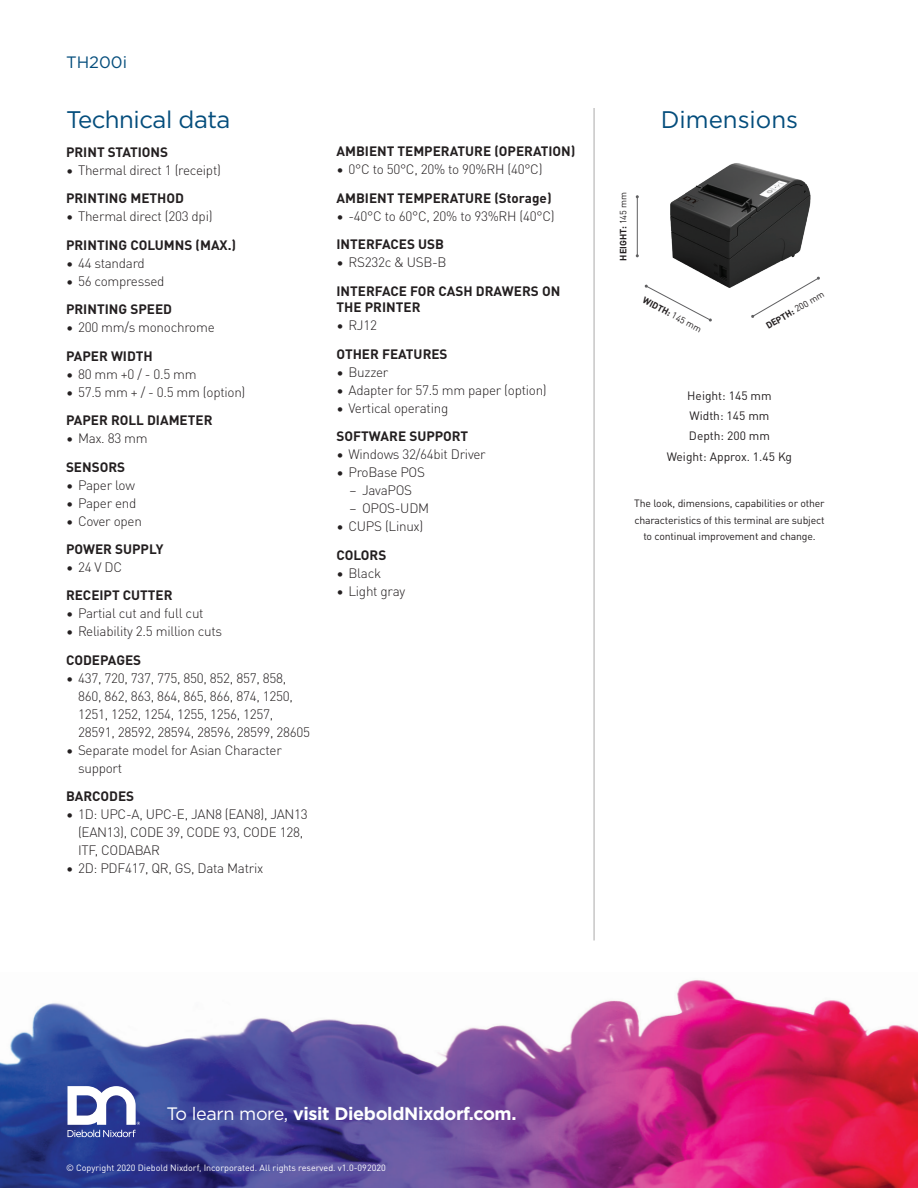
<style>
.page{position:relative;width:918px;height:1188px;background:#fff}
.page>*{position:absolute;margin:0;border:0;box-sizing:border-box;transform-origin:0 0}
.t1{font:24px "Gotham";letter-spacing:-.02em;color:#044d7c}
.t2{font:24px "Gotham";color:#044d7c}
.t3{font:700 18px "Gotham";letter-spacing:-.02em;color:#fff}
.t4{font:16.5px "Gotham";color:#044d7c}
.t5{font:300 13.5px/18px "DIN Pro";letter-spacing:-.02em;color:#231f20}
.t6{font:700 13.5px/16.5px "DIN Pro";color:#231f20}
.t7{font:12px/20.4px "DIN Pro";color:#231f20;text-align:center}
.t8{font:10.5px/16.5px "DIN Pro";letter-spacing:-.015em;color:#231f20;text-align:center}
.t9{font:700 9.15px "DIN Pro";color:#231f20}
.t10{font:9px "DIN Pro";color:#fff}
.s1{font-weight:400}
</style>
<div class="page">
<img style="left:0;top:980px;width:918px;height:208px">
<svg style="left:68px;top:1086px;width:72px;height:51px"></svg>
<img style="left:670px;top:163px;width:141px;height:125px">
<hr style="left:594px;top:108px;width:1px;height:832px;background:#231f20">
<hr style="left:637px;top:197px;width:1px;height:59px;background:#5f5f61">
<svg style="left:645px;top:284px;width:67px;height:38px"></svg>
<svg style="left:751px;top:276px;width:69px;height:42px"></svg>
<p class="t4" style="left:66px;top:53px;width:63px">TH200i</p>
<h1 class="t1" style="left:66px;top:106px;width:166px">Technical data</h1>
<p class="t6" style="left:66px;top:143px;width:104px">PRINT STATIONS</p>
<p class="t5" style="left:66px;top:160px;width:156px">• Thermal direct 1 (receipt)</p>
<p class="t6" style="left:66px;top:189px;width:120px">PRINTING METHOD</p>
<p class="t5" style="left:66px;top:206px;width:148px">• Thermal direct (203 dpi)</p>
<p class="t6" style="left:66px;top:236px;width:172px">PRINTING COLUMNS (MAX.)</p>
<p class="t5" style="left:66px;top:253px;width:80px">• 44 standard</p>
<p class="t5" style="left:66px;top:271px;width:100px">• 56 compressed</p>
<p class="t6" style="left:66px;top:300px;width:108px">PRINTING SPEED</p>
<p class="t5" style="left:66px;top:317px;width:150px">• 200 mm/s monochrome</p>
<p class="t6" style="left:66px;top:347px;width:88px">PAPER WIDTH</p>
<p class="t5" style="left:66px;top:364px;width:132px">• 80 mm +0 / - 0.5 mm</p>
<p class="t5" style="left:66px;top:382px;width:181px">• 57.5 mm + / - 0.5 mm (option)</p>
<p class="t6" style="left:66px;top:411px;width:148px">PAPER ROLL DIAMETER</p>
<p class="t5" style="left:66px;top:428px;width:83px">• Max. 83 mm</p>
<p class="t6" style="left:66px;top:458px;width:61px">SENSORS</p>
<p class="t5" style="left:66px;top:475px;width:71px">• Paper low</p>
<p class="t5" style="left:66px;top:493px;width:72px">• Paper end</p>
<p class="t5" style="left:66px;top:511px;width:77px">• Cover open</p>
<p class="t6" style="left:66px;top:540px;width:99px">POWER SUPPLY</p>
<p class="t5" style="left:66px;top:557px;width:58px">• 24 V DC</p>
<p class="t6" style="left:66px;top:587px;width:108px">RECEIPT CUTTER</p>
<p class="t5" style="left:66px;top:604px;width:139px">• Partial cut and full cut</p>
<p class="t5" style="left:66px;top:622px;width:158px">• Reliability 2.5 million cuts</p>
<p class="t6" style="left:66px;top:651px;width:77px">CODEPAGES</p>
<p class="t5" style="left:78px;top:668px;width:234px;text-indent:-12px">• 437, 720, 737, 775, 850, 852, 857, 858, 860, 862, 863, 864, 865, 866, 874, 1250, 1251, 1252, 1254, 1255, 1256, 1257, 28591, 28592, 28594, 28596, 28599, 28605</p>
<p class="t5" style="left:78px;top:740px;width:205px;text-indent:-12px">• Separate model for Asian Character support</p>
<p class="t6" style="left:66px;top:787px;width:70px">BARCODES</p>
<p class="t5" style="left:78px;top:805px;width:231px;text-indent:-12px">• 1D: UPC-A, UPC-E, JAN8 (EAN8), JAN13 (EAN13), CODE 39, CODE 93, CODE 128,<br>ITF, CODABAR</p>
<p class="t5" style="left:66px;top:859px;width:199px">• 2D: PDF417, QR, GS, Data Matrix</p>
<p class="t6" style="left:336px;top:142px;width:240px">AMBIENT TEMPERATURE (OPERATION)</p>
<p class="t5" style="left:336px;top:160px;width:208px">• 0°C to 50°C, 20% to 90%RH (40°C)</p>
<p class="t6" style="left:336px;top:189px;width:217px">AMBIENT TEMPERATURE (Storage)</p>
<p class="t5" style="left:336px;top:206px;width:220px">• -40°C to 60°C, 20% to 93%RH (40°C)</p>
<p class="t6" style="left:336px;top:235px;width:109px">INTERFACES USB</p>
<p class="t5" style="left:336px;top:253px;width:112px">• RS232c &amp; USB-B</p>
<p class="t6" style="left:336px;top:282px;width:225px">INTERFACE FOR CASH DRAWERS ON<br>THE PRINTER</p>
<p class="t5" style="left:336px;top:316px;width:42px">• RJ12</p>
<p class="t6" style="left:336px;top:345px;width:113px">OTHER FEATURES</p>
<p class="t5" style="left:336px;top:362px;width:53px">• Buzzer</p>
<p class="t5" style="left:336px;top:380px;width:212px">• Adapter for 57.5 mm paper (option)</p>
<p class="t5" style="left:336px;top:398px;width:113px">• Vertical operating</p>
<p class="t6" style="left:336px;top:427px;width:133px">SOFTWARE SUPPORT</p>
<p class="t5" style="left:336px;top:445px;width:151px">• Windows 32/64bit Driver</p>
<p class="t5" style="left:336px;top:463px;width:90px">• ProBase POS</p>
<p class="t5" style="left:349px;top:481px;width:64px">– JavaPOS</p>
<p class="t5" style="left:349px;top:499px;width:82px">– OPOS-UDM</p>
<p class="t5" style="left:336px;top:517px;width:88px">• CUPS (Linux)</p>
<p class="t6" style="left:336px;top:546px;width:51px">COLORS</p>
<p class="t5" style="left:336px;top:563px;width:46px">• Black</p>
<p class="t5" style="left:336px;top:581px;width:70px">• Light gray</p>
<h1 class="t2" style="left:661px;top:106px;width:139px">Dimensions</h1>
<p class="t9" style="left:616px;top:261px;width:70px;rotate:-90deg">HEIGHT: <span class="s1">145 mm</span></p>
<p class="t9" style="left:647px;top:293px;width:67px;rotate:28deg">WIDTH: <span class="s1">145 mm</span></p>
<p class="t9" style="left:763px;top:320px;width:67px;rotate:-30deg">DEPTH: <span class="s1">200 mm</span></p>
<p class="t7" style="left:667px;top:384px;width:127px">Height: 145 mm<br>Width: 145 mm<br>Depth: 200 mm<br>Weight: Approx. 1.45 Kg</p>
<p class="t8" style="left:634px;top:495px;width:192px">The look, dimensions, capabilities or other characteristics of this terminal are subject to continual improvement and change.</p>
<h2 class="t3" style="left:166px;top:1103px;width:352px"><span class="s1">To learn more,</span> visit DieboldNixdorf.com.</h2>
<p class="t10" style="left:66px;top:1161px;width:321px">© Copyright 2020 Diebold Nixdorf, Incorporated. All rights reserved. v1.0-092020</p>
</div>
